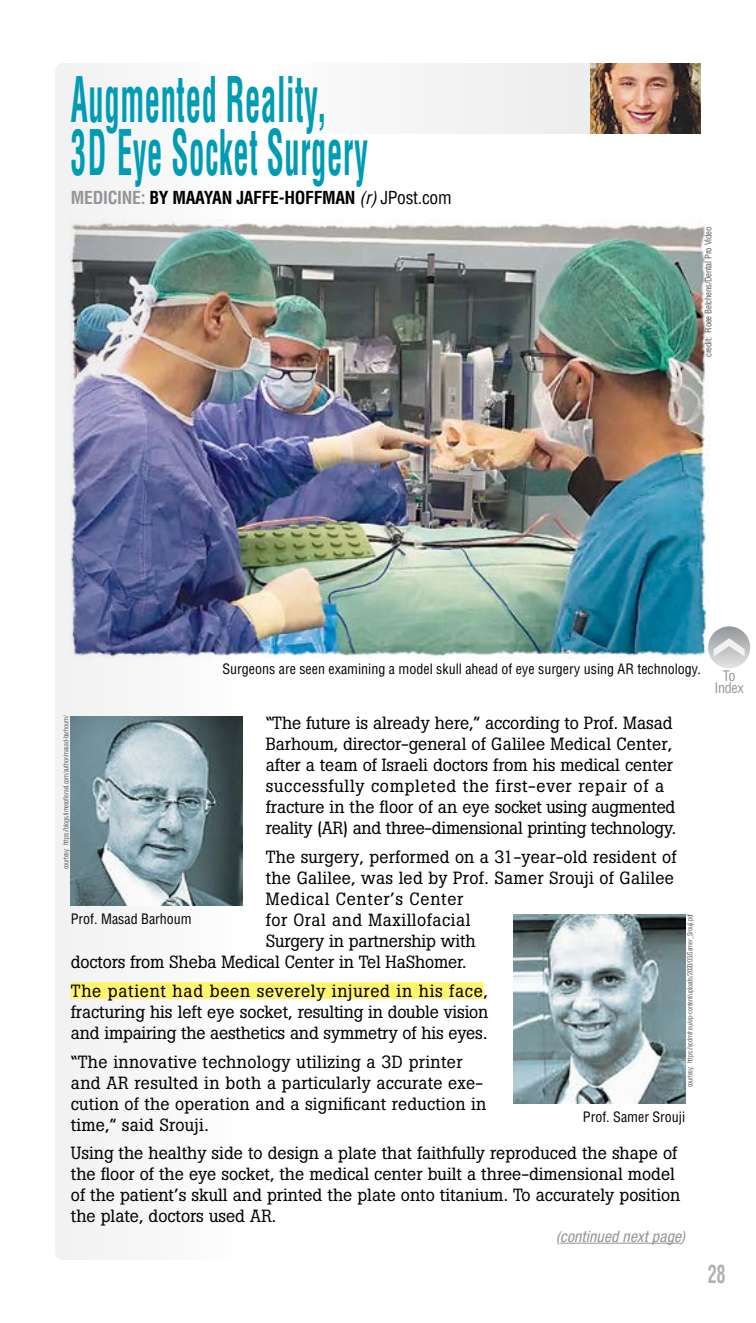
<style>
.page{position:relative;width:756px;height:1323px;background:#fff}
.page>*{position:absolute;margin:0;border:0;box-sizing:border-box;transform-origin:0 0}
.t1{font:700 condensed 61.25px/52.5px "Helvetica";letter-spacing:.02em;color:#009cb3;scale:.5 1}
.t2{font:700 condensed 24.5px "Helvetica";color:#b1b4b6;scale:.75 1}
.t3{font:17.5px/21px "Boton";color:#000}
.t4{font:700 condensed 17.5px "Helvetica";letter-spacing:-.015em;color:#000}
.t5{font:17.5px "Boton";letter-spacing:.03em;color:#000}
.t6{font:17.5px "Boton";letter-spacing:.04em;color:#000}
.t7{font:italic condensed 15.75px "Helvetica Neue LT Std";letter-spacing:.01em;color:#939598}
.t8{font:condensed 14.17px/12.2px "Helvetica";letter-spacing:-.025em;color:#939598;text-align:center}
.t9{font:condensed 14px "Helvetica";color:#000}
.t10{font:condensed 8.75px "Helvetica";letter-spacing:-.02em;color:#58595b}
.t11{font:condensed 7px "Helvetica";letter-spacing:-.03em;color:#58595b;scale:.9 1}
.s1{color:#939598}
.s2{font-weight:400;font-style:italic}
.s3{font-weight:400}
</style>
<div class="page">
<div style="left:55px;top:63px;width:188px;height:1197px;background:#f6f6f7"></div>
<div style="left:260px;top:63px;width:441px;height:71px;background:#f4f4f4"></div>
<img style="left:591px;top:63px;width:110px;height:71px">
<div style="left:71px;top:982px;width:413px;height:17px;background:#fff56d"></div>
<img style="left:71px;top:716px;width:171px;height:189px">
<img style="left:514px;top:914px;width:171px;height:189px">
<img style="left:70px;top:220px;width:639px;height:439px">
<div style="left:704px;top:621px;width:49px;height:81px;background:#fff;border-radius:16px"></div>
<div style="left:708px;top:626px;width:42px;height:42px;background:linear-gradient(to bottom,#96989b,#e0e1e2);border-radius:21px"></div>
<svg style="left:714px;top:638px;width:31px;height:19px"></svg>
<hr style="left:560px;top:1243px;width:121px;height:1px;background:#939598">
<h1 class="t1" style="left:71px;top:74px;width:596px">Augmented Reality,<br>3D Eye Socket Surgery</h1>
<p class="t4" style="left:71px;top:186px;width:382px"><span class="s1">MEDICINE:</span> BY MAAYAN JAFFE-HOFFMAN <span class="s2">(r)</span> <span class="s3">JPost.com</span></p>
<p class="t10" style="left:703px;top:357px;width:132px;rotate:-90deg">credit: Roee Belchens/Dental Pro Video</p>
<p class="t9" style="left:222px;top:660px;width:480px">Surgeons are seen examining a model skull ahead of eye surgery using AR technology.</p>
<p class="t8" style="left:714px;top:670px;width:31px">To<br>Index</p>
<p class="t11" style="left:62px;top:869px;width:173px;rotate:-90deg">courtesy: https://blogs.timesofisrael.com/author/masad-barhoum/</p>
<p class="t3" style="left:266px;top:712px;width:412px">“The future is already here,” according to Prof. Masad Barhoum, director-general of Galilee Medical Center, after a team of Israeli doctors from his medical center successfully completed the first-ever repair of a fracture in the floor of an eye socket using augmented reality (AR) and three-dimensional printing technology.</p>
<p class="t3" style="left:266px;top:846px;width:412px">The surgery, performed on a 31-year-old resident of</p>
<p class="t3" style="left:266px;top:867px;width:410px">the Galilee, was led by Prof. Samer Srouji of Galilee</p>
<p class="t6" style="left:266px;top:888px;width:199px">Medical Center’s Center</p>
<p class="t5" style="left:266px;top:909px;width:206px">for Oral and Maxillofacial</p>
<p class="t3" style="left:266px;top:930px;width:212px">Surgery in partnership with</p>
<p class="t3" style="left:71px;top:951px;width:397px">doctors from Sheba Medical Center in Tel HaShomer.</p>
<p class="t3" style="left:71px;top:980px;width:419px;text-align:justify">The patient had been severely injured in his face, fracturing his left eye socket, resulting in double vision and impairing the aesthetics and symmetry of his eyes.</p>
<p class="t3" style="left:71px;top:1051px;width:417px">“The innovative technology utilizing a 3D printer and AR resulted in both a particularly accurate exe&shy;cution of the operation and a significant reduction in time,” said Srouji.</p>
<p class="t3" style="left:71px;top:1143px;width:611px">Using the healthy side to design a plate that faithfully reproduced the shape of the floor of the eye socket, the medical center built a three-dimensional model of the patient’s skull and printed the plate onto titanium. To accurately position the plate, doctors used AR.</p>
<p class="t9" style="left:71px;top:910px;width:122px">Prof. Masad Barhoum</p>
<p class="t11" style="left:686px;top:1087px;width:194px;rotate:-90deg">courtesy: https://ecdmfr.eu/wp-content/uploads/2020/03/Samer_Srouji.pdf</p>
<p class="t9" style="left:583px;top:1108px;width:104px">Prof. Samer Srouji</p>
<p class="t7" style="left:556px;top:1227px;width:130px">(continued next page)</p>
<h2 class="t2" style="left:708px;top:1258px;width:25px">28</h2>
</div>
